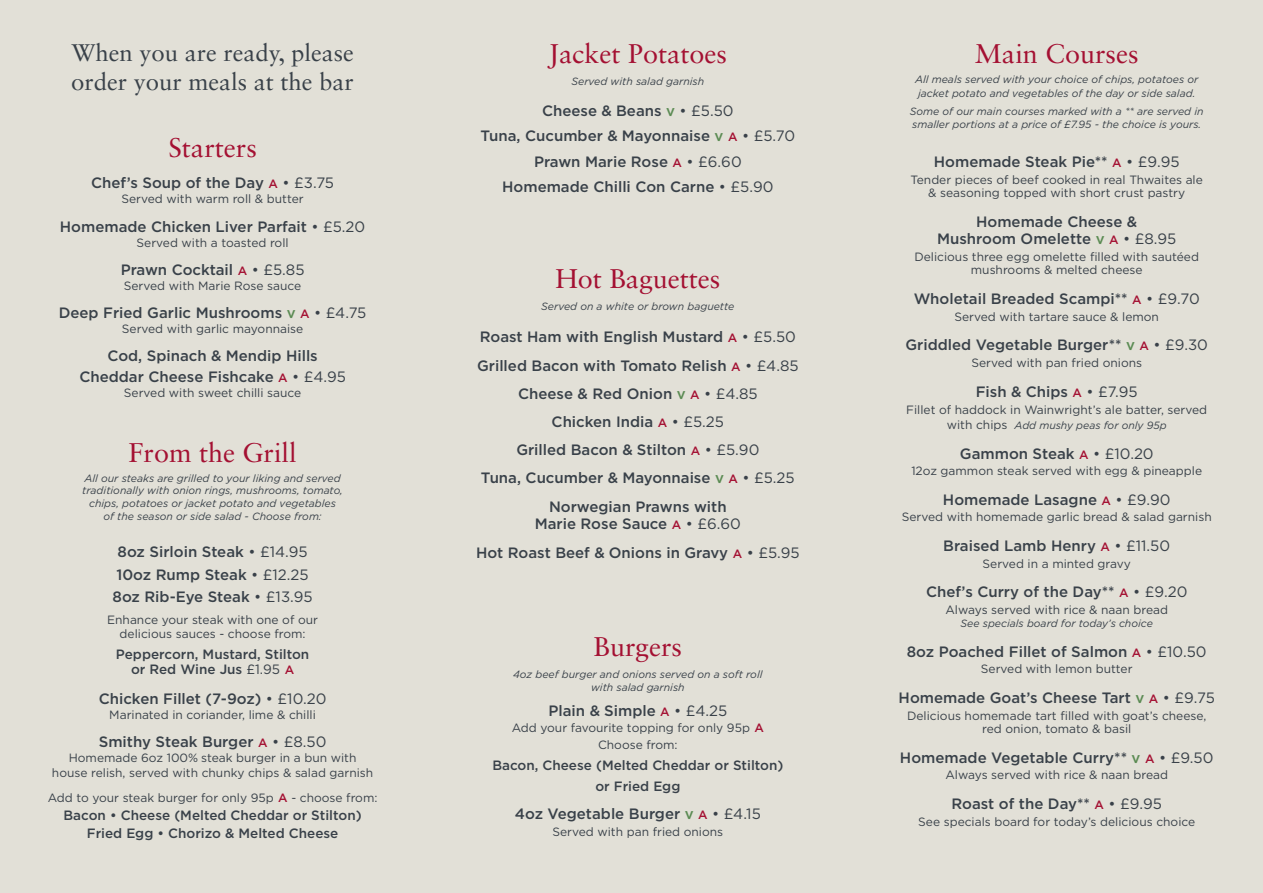
<style>
.page{position:relative;width:1263px;height:893px;background:#e2e0d7}
.page>*{position:absolute;margin:0;border:0;box-sizing:border-box;transform-origin:0 0}
.t1{font:27px "Sabon LT Std";color:#a41032}
.t2{font:24px/28.8px "Sabon LT Std";color:#394149}
.t3{font:500 15px/28.2px "Gotham";color:#394149;text-align:center}
.t4{font:500 13.5px/15px "Gotham";color:#394149;text-align:center}
.t5{font:12px/13.5px "Gotham";color:#394149;text-align:center}
.t6{font:italic 10.5px/12.8px "Gotham";color:#394149;text-align:center}
.s1{font-size:12px;color:#a41032}
.s2{font-weight:400}
.s3{color:#5b8b53}
.s4{font-weight:500;color:#a41032}
.s5{font-style:normal;font-size:12px}
</style>
<div class="page">
<h2 class="t2" style="left:71px;top:40px;width:284px">When you are ready, please order your meals at the bar</h2>
<h1 class="t1" style="left:168px;top:136px;width:90px">Starters</h1>
<p class="t3" style="left:91px;top:170px;width:244px">Chef’s Soup of the Day <span class="s1">A</span> <span class="s2">• £3.75</span></p>
<p class="t5" style="left:121px;top:193px;width:184px">Served with warm roll &amp; butter</p>
<p class="t3" style="left:60px;top:213px;width:307px">Homemade Chicken Liver Parfait <span class="s2">• £5.20</span></p>
<p class="t5" style="left:137px;top:237px;width:154px">Served with a toasted roll</p>
<p class="t3" style="left:121px;top:257px;width:185px">Prawn Cocktail <span class="s1">A</span> <span class="s2">• £5.85</span></p>
<p class="t5" style="left:124px;top:280px;width:179px">Served with Marie Rose sauce</p>
<p class="t3" style="left:59px;top:300px;width:309px">Deep Fried Garlic Mushrooms <span class="s3">v</span> <span class="s1">A</span> <span class="s2">• £4.75</span></p>
<p class="t5" style="left:122px;top:323px;width:183px">Served with garlic mayonnaise</p>
<p class="t3" style="left:79px;top:347px;width:268px;line-height:20.7px">Cod, Spinach &amp; Mendip Hills<br>Cheddar Cheese Fishcake <span class="s1">A</span> <span class="s2">• £4.95</span></p>
<p class="t5" style="left:124px;top:387px;width:179px">Served with sweet chilli sauce</p>
<h1 class="t1" style="left:129px;top:441px;width:170px">From the Grill</h1>
<p class="t6" style="left:82px;top:473px;width:262px">All our steaks are grilled to your liking and served traditionally with onion rings, mushrooms, tomato, chips, potatoes or jacket potato and vegetables<br>of the season or side salad - Choose from:</p>
<p class="t3" style="left:113px;top:542px;width:202px;line-height:22.2px">8oz Sirloin Steak <span class="s2">• £14.95<br></span>10oz Rump Steak <span class="s2">• £12.25<br></span>8oz Rib-Eye Steak <span class="s2">• £13.95</span></p>
<p class="t5" style="left:107px;top:614px;width:212px">Enhance your steak with one of our delicious sauces - choose from:</p>
<p class="t4" style="left:116px;top:648px;width:195px">Peppercorn, Mustard, Stilton or Red Wine Jus <span class="s2">£1.95</span> <span class="s1">A</span></p>
<p class="t3" style="left:99px;top:685px;width:229px">Chicken Fillet (7-9oz) <span class="s2">• £10.20</span></p>
<p class="t5" style="left:109px;top:709px;width:208px">Marinated in coriander, lime &amp; chilli</p>
<p class="t3" style="left:99px;top:729px;width:229px">Smithy Steak Burger <span class="s1">A</span> <span class="s2">• £8.50</span></p>
<p class="t5" style="left:52px;top:751px;width:323px;line-height:15px">Homemade 6oz 100% steak burger in a bun with house relish, served with chunky chips &amp; salad garnish</p>
<p class="t5" style="left:48px;top:792px;width:331px">Add to your steak burger for only 95p <span class="s4">A</span> - choose from:</p>
<p class="t4" style="left:64px;top:808px;width:300px;line-height:18px">Bacon • Cheese (Melted Cheddar or Stilton)<br>Fried Egg • Chorizo &amp; Melted Cheese</p>
<h1 class="t1" style="left:549px;top:43px;width:180px">Jacket Potatoes</h1>
<p class="t6" style="left:571px;top:76px;width:134px">Served with salad garnish</p>
<p class="t3" style="left:480px;top:100px;width:316px;line-height:25.2px">Cheese &amp; Beans <span class="s3">v</span> <span class="s2">• £5.50<br></span>Tuna, Cucumber &amp; Mayonnaise <span class="s3">v</span> <span class="s1">A</span> <span class="s2">• £5.70<br></span>Prawn Marie Rose <span class="s1">A</span> <span class="s2">• £6.60<br></span>Homemade Chilli Con Carne <span class="s2">• £5.90</span></p>
<h1 class="t1" style="left:555px;top:267px;width:166px">Hot Baguettes</h1>
<p class="t6" style="left:541px;top:301px;width:195px">Served on a white or brown baguette</p>
<p class="t3" style="left:477px;top:324px;width:323px">Roast Ham with English Mustard <span class="s1">A</span> <span class="s2">• £5.50<br></span>Grilled Bacon with Tomato Relish <span class="s1">A</span> <span class="s2">• £4.85<br></span>Cheese &amp; Red Onion <span class="s3">v</span> <span class="s1">A</span> <span class="s2">• £4.85<br></span>Chicken India <span class="s1">A</span> <span class="s2">• £5.25<br></span>Grilled Bacon &amp; Stilton <span class="s1">A</span> <span class="s2">• £5.90<br></span>Tuna, Cucumber &amp; Mayonnaise <span class="s3">v</span> <span class="s1">A</span> <span class="s2">• £5.25<br></span>Norwegian Prawns with</p>
<p class="t3" style="left:476px;top:511px;width:325px">Marie Rose Sauce <span class="s1">A</span> <span class="s2">• £6.60<br></span>Hot Roast Beef &amp; Onions in Gravy <span class="s1">A</span> <span class="s2">• £5.95</span></p>
<h1 class="t1" style="left:594px;top:635px;width:90px">Burgers</h1>
<p class="t6" style="left:513px;top:669px;width:251px">4oz beef burger and onions served on a soft roll with salad garnish</p>
<p class="t3" style="left:548px;top:698px;width:180px">Plain &amp; Simple <span class="s1">A</span> <span class="s2">• £4.25</span></p>
<p class="t5" style="left:512px;top:721px;width:254px;line-height:16.5px">Add your favourite topping for only 95p <span class="s4">A<br></span>Choose from:</p>
<p class="t4" style="left:492px;top:756px;width:293px;line-height:21px">Bacon, Cheese (Melted Cheddar or Stilton) or Fried Egg</p>
<p class="t3" style="left:515px;top:801px;width:247px">4oz Vegetable Burger <span class="s3">v</span> <span class="s1">A</span> <span class="s2">• £4.15</span></p>
<p class="t5" style="left:552px;top:825px;width:172px">Served with pan fried onions</p>
<h1 class="t1" style="left:975px;top:43px;width:165px">Main Courses</h1>
<p class="t6" style="left:915px;top:74px;width:285px;line-height:13.5px;text-align:left">All meals served with your choice of chips, potatoes or jacket potato and vegetables of the day or side salad.</p>
<p class="t6" style="left:910px;top:105px;width:295px;line-height:13.5px;text-align:left">Some of our main courses marked with a ** are served in smaller portions at a price of £7.95 - the choice is yours.</p>
<p class="t3" style="left:934px;top:149px;width:247px">Homemade Steak Pie** <span class="s1">A</span> <span class="s2">• £9.95</span></p>
<p class="t5" style="left:910px;top:174px;width:294px">Tender pieces of beef cooked in real Thwaites ale &amp; seasoning topped with short crust pastry</p>
<p class="t3" style="left:937px;top:214px;width:241px;line-height:17.7px">Homemade Cheese &amp;<br>Mushroom Omelette <span class="s3">v</span> <span class="s1">A</span> <span class="s2">• £8.95</span></p>
<p class="t5" style="left:914px;top:251px;width:286px">Delicious three egg omelette filled with sautéed mushrooms &amp; melted cheese</p>
<p class="t3" style="left:914px;top:286px;width:288px">Wholetail Breaded Scampi** <span class="s1">A</span> <span class="s2">• £9.70</span></p>
<p class="t5" style="left:954px;top:311px;width:206px">Served with tartare sauce &amp; lemon</p>
<p class="t3" style="left:905px;top:332px;width:304px">Griddled Vegetable Burger** <span class="s3">v</span> <span class="s1">A</span> <span class="s2">• £9.30</span></p>
<p class="t5" style="left:971px;top:357px;width:172px">Served with pan fried onions</p>
<p class="t3" style="left:976px;top:378px;width:163px">Fish &amp; Chips <span class="s1">A</span> <span class="s2">• £7.95</span></p>
<p class="t5" style="left:906px;top:404px;width:302px">Fillet of haddock in Wainwright’s ale batter, served</p>
<p class="t6" style="left:947px;top:420px;width:221px"><span class="s5">with chips</span> Add mushy peas for only 95p</p>
<p class="t3" style="left:960px;top:440px;width:195px">Gammon Steak <span class="s1">A</span> <span class="s2">• £10.20</span></p>
<p class="t5" style="left:911px;top:465px;width:292px">12oz gammon steak served with egg &amp; pineapple</p>
<p class="t3" style="left:943px;top:487px;width:229px">Homemade Lasagne <span class="s1">A</span> <span class="s2">• £9.90</span></p>
<p class="t5" style="left:902px;top:511px;width:311px">Served with homemade garlic bread &amp; salad garnish</p>
<p class="t3" style="left:943px;top:533px;width:228px">Braised Lamb Henry <span class="s1">A</span> <span class="s2">• £11.50</span></p>
<p class="t5" style="left:983px;top:558px;width:150px">Served in a minted gravy</p>
<p class="t3" style="left:926px;top:579px;width:263px">Chef’s Curry of the Day** <span class="s1">A</span> <span class="s2">• £9.20</span></p>
<p class="t5" style="left:945px;top:604px;width:224px">Always served with rice &amp; naan bread</p>
<p class="t6" style="left:961px;top:618px;width:194px">See specials board for today’s choice</p>
<p class="t3" style="left:907px;top:639px;width:301px">8oz Poached Fillet of Salmon <span class="s1">A</span> <span class="s2">• £10.50</span></p>
<p class="t5" style="left:981px;top:663px;width:153px">Served with lemon butter</p>
<p class="t3" style="left:898px;top:685px;width:318px">Homemade Goat’s Cheese Tart <span class="s3">v</span> <span class="s1">A</span> <span class="s2">• £9.75</span></p>
<p class="t5" style="left:907px;top:710px;width:301px">Delicious homemade tart filled with goat’s cheese, red onion, tomato &amp; basil</p>
<p class="t3" style="left:900px;top:745px;width:315px">Homemade Vegetable Curry** <span class="s3">v</span> <span class="s1">A</span> <span class="s2">• £9.50</span></p>
<p class="t5" style="left:945px;top:769px;width:224px">Always served with rice &amp; naan bread</p>
<p class="t3" style="left:951px;top:791px;width:212px">Roast of the Day** <span class="s1">A</span> <span class="s2">• £9.95</span></p>
<p class="t5" style="left:918px;top:816px;width:278px">See specials board for today’s delicious choice</p>
</div>
